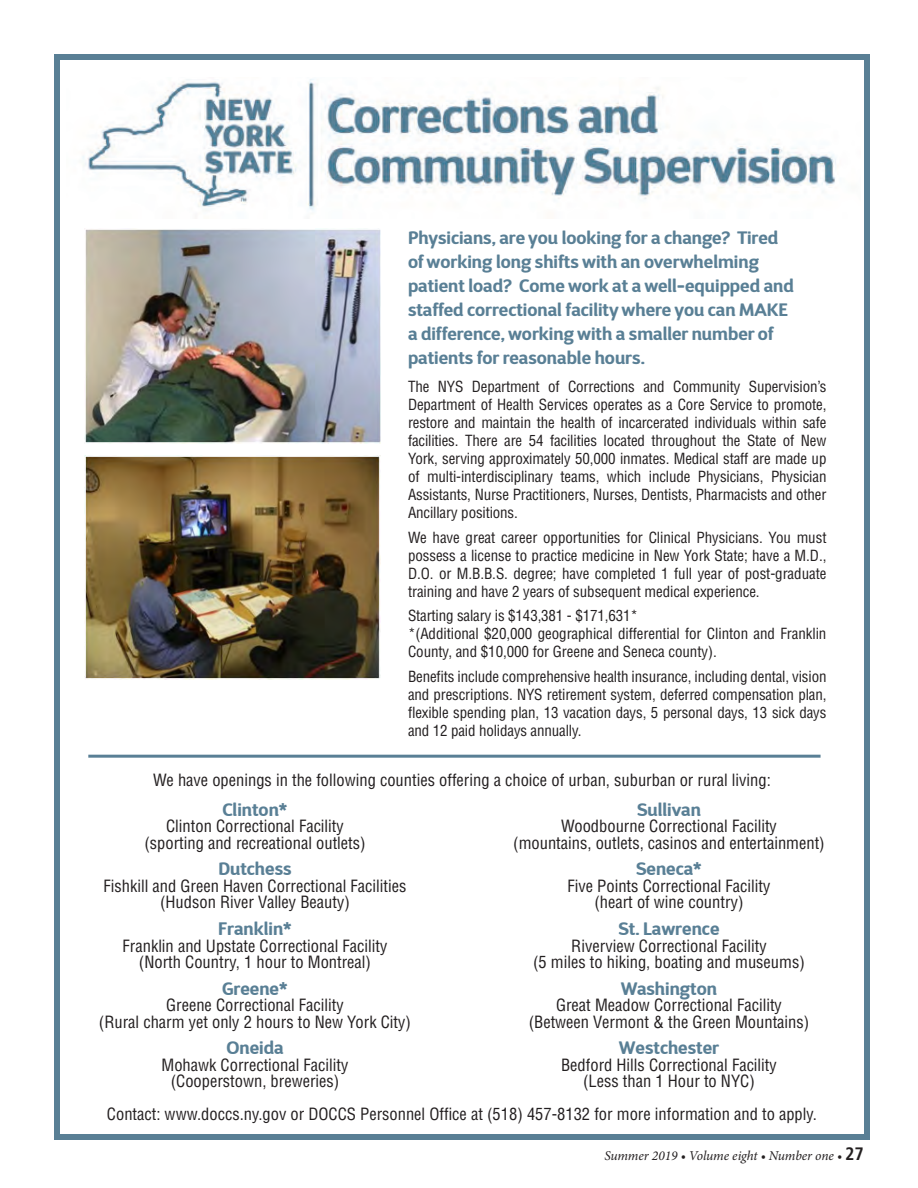
<style>
.page{position:relative;width:918px;height:1188px;background:#fff}
.page>*{position:absolute;margin:0;border:0;box-sizing:border-box;transform-origin:0 0}
.t1{font:700 18px/24px "D Sari";color:#597f95}
.t2{font:700 18px "D Sari W01";color:#597f95}
.t3{font:condensed 16.5px/16.5px "Helvetica";color:#231f20;text-align:center}
.t4{font:condensed 15px/18px "Helvetica";letter-spacing:-.005em;color:#231f20;text-align:justify}
.t5{font:italic 13.5px "Minion Pro";letter-spacing:-.01em;color:#231f20}
.s1{font-family:"Frutiger";font-weight:700;font-style:normal;font-stretch:condensed;font-size:18px}
</style>
<div class="page">
<div style="left:54px;top:54px;width:816px;height:1086px;border:6px solid #597f95"></div>
<img style="left:82px;top:79px;width:754px;height:132px">
<img style="left:84px;top:229px;width:297px;height:214px">
<img style="left:84px;top:456px;width:297px;height:223px">
<hr style="left:88px;top:755px;width:733px;height:3px;background:#597f95">
<p class="t1" style="left:408px;top:225px;width:387px">Physicians, are you looking for a change? Tired of working long shifts with an overwhelming patient load? Come work at a well-equipped and staffed correctional facility where you can MAKE a difference, working with a smaller number of patients for reasonable hours.</p>
<p class="t4" style="left:408px;top:377px;width:420px">The NYS Department of Corrections and Community Supervision’s Department of Health Services operates as a Core Service to promote, restore and maintain the health of incarcerated individuals within safe facilities. There are 54 facilities located throughout the State of New York, serving approximately 50,000 inmates. Medical staff are made up of multi-interdisciplinary teams, which include Physicians, Physician Assistants, Nurse Practitioners, Nurses, Dentists, Pharmacists and other Ancillary positions.</p>
<p class="t4" style="left:408px;top:528px;width:420px">We have great career opportunities for Clinical Physicians. You must possess a license to practice medicine in New York State; have a M.D., D.O. or M.B.B.S. degree; have completed 1 full year of post-graduate training and have 2 years of subsequent medical experience.</p>
<p class="t4" style="left:408px;top:607px;width:420px;text-align:left">Starting salary is $143,381 - $171,631*<br>*(Additional $20,000 geographical differential for Clinton and Franklin<br>County, and $10,000 for Greene and Seneca county).</p>
<p class="t4" style="left:408px;top:667px;width:420px">Benefits include comprehensive health insurance, including dental, vision and prescriptions. NYS retirement system, deferred compensation plan, flexible spending plan, 13 vacation days, 5 personal days, 13 sick days and 12 paid holidays annually.</p>
<p class="t3" style="left:153px;top:771px;width:619px">We have openings in the following counties offering a choice of urban, suburban or rural living:</p>
<p class="t2" style="left:222px;top:798px;width:67px">Clinton*</p>
<p class="t3" style="left:144px;top:818px;width:223px">Clinton Correctional Facility (sporting and recreational outlets)</p>
<p class="t2" style="left:218px;top:858px;width:75px">Dutchess</p>
<p class="t3" style="left:104px;top:877px;width:304px">Fishkill and Green Haven Correctional Facilities (Hudson River Valley Beauty)</p>
<p class="t2" style="left:218px;top:918px;width:75px">Franklin*</p>
<p class="t3" style="left:123px;top:937px;width:266px">Franklin and Upstate Correctional Facility (North Country, 1 hour to Montreal)</p>
<p class="t2" style="left:222px;top:977px;width:67px">Greene*</p>
<p class="t3" style="left:99px;top:997px;width:314px">Greene Correctional Facility<br>(Rural charm yet only 2 hours to New York City)</p>
<p class="t2" style="left:226px;top:1037px;width:59px">Oneida</p>
<p class="t3" style="left:162px;top:1056px;width:188px">Mohawk Correctional Facility (Cooperstown, breweries)</p>
<p class="t2" style="left:637px;top:798px;width:65px">Sullivan</p>
<p class="t3" style="left:513px;top:818px;width:313px">Woodbourne Correctional Facility<br>(mountains, outlets, casinos and entertainment)</p>
<p class="t2" style="left:636px;top:858px;width:67px">Seneca*</p>
<p class="t3" style="left:568px;top:877px;width:204px">Five Points Correctional Facility (heart of wine country)</p>
<p class="t2" style="left:619px;top:918px;width:102px">St. Lawrence</p>
<p class="t3" style="left:533px;top:937px;width:273px">Riverview Correctional Facility<br>(5 miles to hiking, boating and museums)</p>
<p class="t2" style="left:621px;top:977px;width:98px">Washington</p>
<p class="t3" style="left:529px;top:997px;width:282px">Great Meadow Correctional Facility (Between Vermont &amp; the Green Mountains)</p>
<p class="t2" style="left:619px;top:1037px;width:102px">Westchester</p>
<p class="t3" style="left:561px;top:1056px;width:217px">Bedford Hills Correctional Facility (Less than 1 Hour to NYC)</p>
<p class="t3" style="left:107px;top:1106px;width:712px">Contact: www.doccs.ny.gov or DOCCS Personnel Office at (518) 457-8132 for more information and to apply.</p>
<p class="t5" style="left:604px;top:1147px;width:261px">Summer 2019 • Volume eight • Number one • <span class="s1">27</span></p>
</div>
